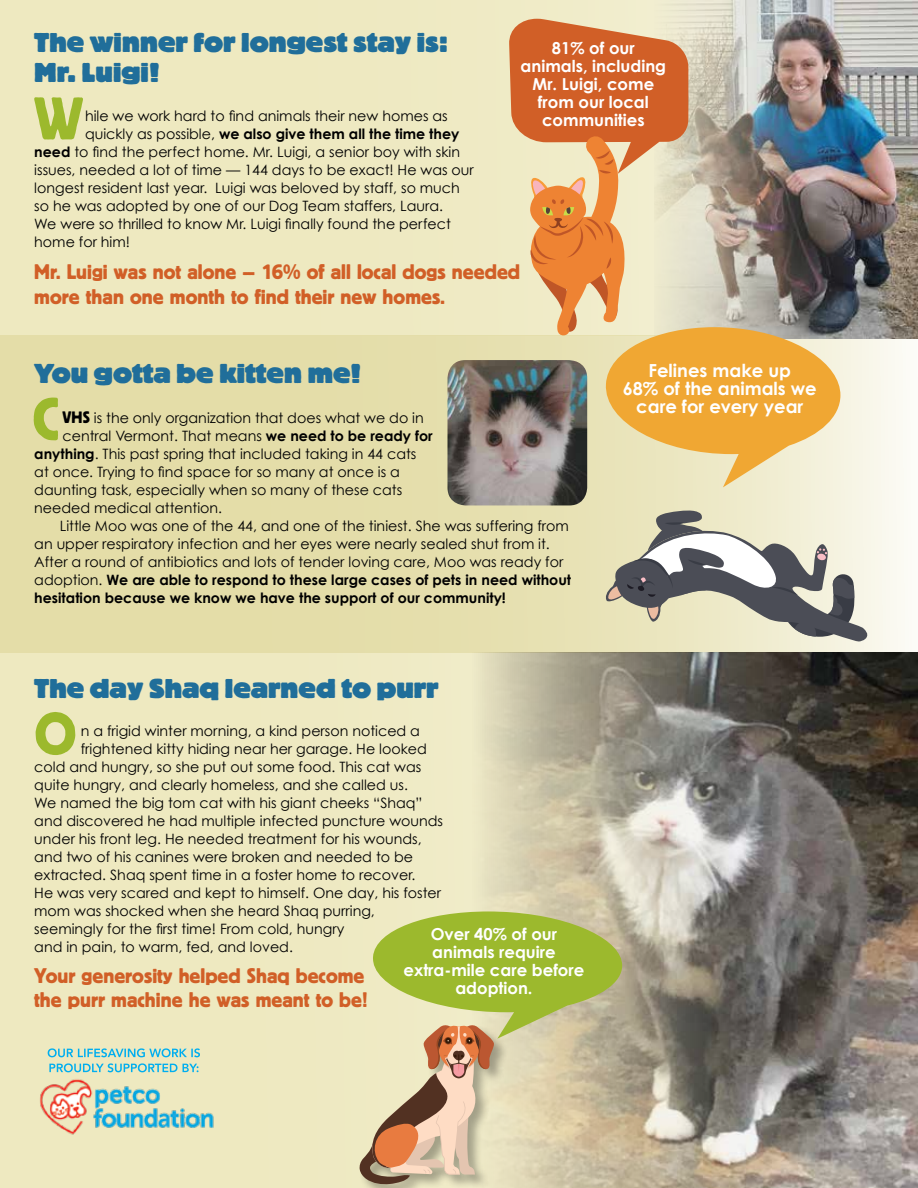
<style>
.page{position:relative;width:918px;height:1188px;background:#fff}
.page>*{position:absolute;margin:0;border:0;box-sizing:border-box;transform-origin:0 0}
.t1{font:60px "Block BE";color:#9cb92d}
.t2{font:800 27px/30px "Block BE";color:#206e9a}
.t3{font:21px/24px "Block BE";color:#d15f27}
.t4{font:700 18px/18px "Century Gothic";color:#fff;text-align:center}
.t5{font:700 16.5px/18px "Century Gothic";color:#fff;text-align:center}
.t6{font:14.25px "Century Gothic";color:#000}
.t7{font:700 14.25px "Century Gothic";color:#000}
.s1{font-weight:400}
.s2{font-weight:700}
.s3{font-family:"Block BE";font-size:16.5px}
</style>
<div class="page">
<div style="left:0;top:0;width:918px;height:335px;background:#eee9c0"></div>
<svg style="left:0;top:335px;width:918px;height:318px;fill:#e4dda9"></svg>
<div style="left:0;top:653px;width:767px;height:535px;background:#eee9c0"></div>
<img style="left:484px;top:653px;width:434px;height:535px">
<img style="left:654px;top:0;width:264px;height:338px">
<img style="left:448px;top:360px;width:139px;height:145px">
<img style="left:40px;top:1072px;width:174px;height:63px">
<svg style="left:49px;top:1063px;width:150px;height:9px"></svg>
<svg style="left:48px;top:1048px;width:152px;height:9px"></svg>
<svg style="left:359px;top:911px;width:263px;height:274px"></svg>
<img style="left:509px;top:19px;width:331px;height:468px">
<svg style="left:605px;top:509px;width:263px;height:132px"></svg>
<h2 class="t2" style="left:34px;top:28px;width:415px">The winner for longest stay is:<br>Mr. Luigi!</h2>
<p class="t6" style="left:85px;top:107px;width:364px">hile we work hard to find animals their new homes as</p>
<p class="t7" style="left:85px;top:125px;width:376px"><span class="s1">quickly as possible,</span> we also give them all the time they</p>
<p class="t6" style="left:34px;top:143px;width:427px"><span class="s2">need</span> to find the perfect home. Mr. Luigi, a senior boy with skin</p>
<p class="t6" style="left:34px;top:161px;width:441px">issues, needed a lot of time — 144 days to be exact! He was our</p>
<p class="t6" style="left:34px;top:179px;width:427px">longest resident last year. Luigi was beloved by staff, so much</p>
<p class="t6" style="left:34px;top:197px;width:410px">so he was adopted by one of our Dog Team staffers, Laura.</p>
<p class="t6" style="left:34px;top:215px;width:418px">We were so thrilled to know Mr. Luigi finally found the perfect</p>
<p class="t6" style="left:34px;top:233px;width:97px">home for him!</p>
<h1 class="t1" style="left:34px;top:85px;width:50px">W</h1>
<p class="t5" style="left:521px;top:38px;width:147px">81% of our animals, including<br>Mr. Luigi, come from our local communities</p>
<h3 class="t3" style="left:34px;top:259px;width:487px;line-height:25.2px">Mr. Luigi was not alone — 16% of all local dogs needed more than one month to find their new homes.</h3>
<h2 class="t2" style="left:34px;top:358px;width:328px">You gotta be kitten me!</h2>
<p class="t6" style="left:63px;top:409px;width:363px"><span class="s3">VHS</span> is the only organization that does what we do in</p>
<p class="t6" style="left:63px;top:427px;width:372px">central Vermont. That means <span class="s2">we need to be ready for</span></p>
<p class="t6" style="left:34px;top:445px;width:384px"><span class="s2">anything</span>. This past spring that included taking in 44 cats</p>
<p class="t6" style="left:34px;top:463px;width:367px">at once. Trying to find space for so many at once is a</p>
<p class="t6" style="left:34px;top:481px;width:369px">daunting task, especially when so many of these cats</p>
<p class="t6" style="left:34px;top:499px;width:189px">needed medical attention.</p>
<p class="t6" style="left:60px;top:517px;width:511px">Little Moo was one of the 44, and one of the tiniest. She was suffering from</p>
<p class="t6" style="left:34px;top:535px;width:517px">an upper respiratory infection and her eyes were nearly sealed shut from it.</p>
<p class="t6" style="left:34px;top:553px;width:531px">After a round of antibiotics and lots of tender loving care, Moo was ready for</p>
<p class="t7" style="left:34px;top:571px;width:538px"><span class="s1">adoption.</span> We are able to respond to these large cases of pets in need without</p>
<p class="t7" style="left:34px;top:589px;width:473px">hesitation because we know we have the support of our community!</p>
<h1 class="t1" style="left:33px;top:386px;width:28px">C</h1>
<h2 class="t2" style="left:34px;top:673px;width:406px">The day Shaq learned to purr</h2>
<p class="t6" style="left:81px;top:723px;width:341px">n a frigid winter morning, a kind person noticed a</p>
<p class="t6" style="left:81px;top:741px;width:348px">frightened kitty hiding near her garage. He looked</p>
<p class="t6" style="left:34px;top:759px;width:389px">cold and hungry, so she put out some food. This cat was</p>
<p class="t6" style="left:34px;top:777px;width:375px">quite hungry, and clearly homeless, and she called us.</p>
<p class="t6" style="left:34px;top:795px;width:390px">We named the big tom cat with his giant cheeks “Shaq”</p>
<p class="t6" style="left:34px;top:813px;width:410px">and discovered he had multiple infected puncture wounds</p>
<p class="t6" style="left:34px;top:831px;width:389px">under his front leg. He needed treatment for his wounds,</p>
<p class="t6" style="left:34px;top:849px;width:380px">and two of his canines were broken and needed to be</p>
<p class="t6" style="left:34px;top:867px;width:383px">extracted. Shaq spent time in a foster home to recover.</p>
<p class="t6" style="left:34px;top:885px;width:408px">He was very scared and kept to himself. One day, his foster</p>
<p class="t6" style="left:34px;top:903px;width:342px">mom was shocked when she heard Shaq purring,</p>
<p class="t6" style="left:34px;top:921px;width:312px">seemingly for the first time! From cold, hungry</p>
<p class="t6" style="left:34px;top:939px;width:260px">and in pain, to warm, fed, and loved.</p>
<h3 class="t3" style="left:34px;top:963px;width:335px">Your generosity helped Shaq become the purr machine he was meant to be!</h3>
<h1 class="t1" style="left:34px;top:700px;width:44px">O</h1>
<p class="t5" style="left:404px;top:925px;width:182px">Over 40% of our animals require extra-mile care before adoption.</p>
<p class="t4" style="left:623px;top:361px;width:196px">Felines make up<br>68% of the animals we care for every year</p>
</div>
